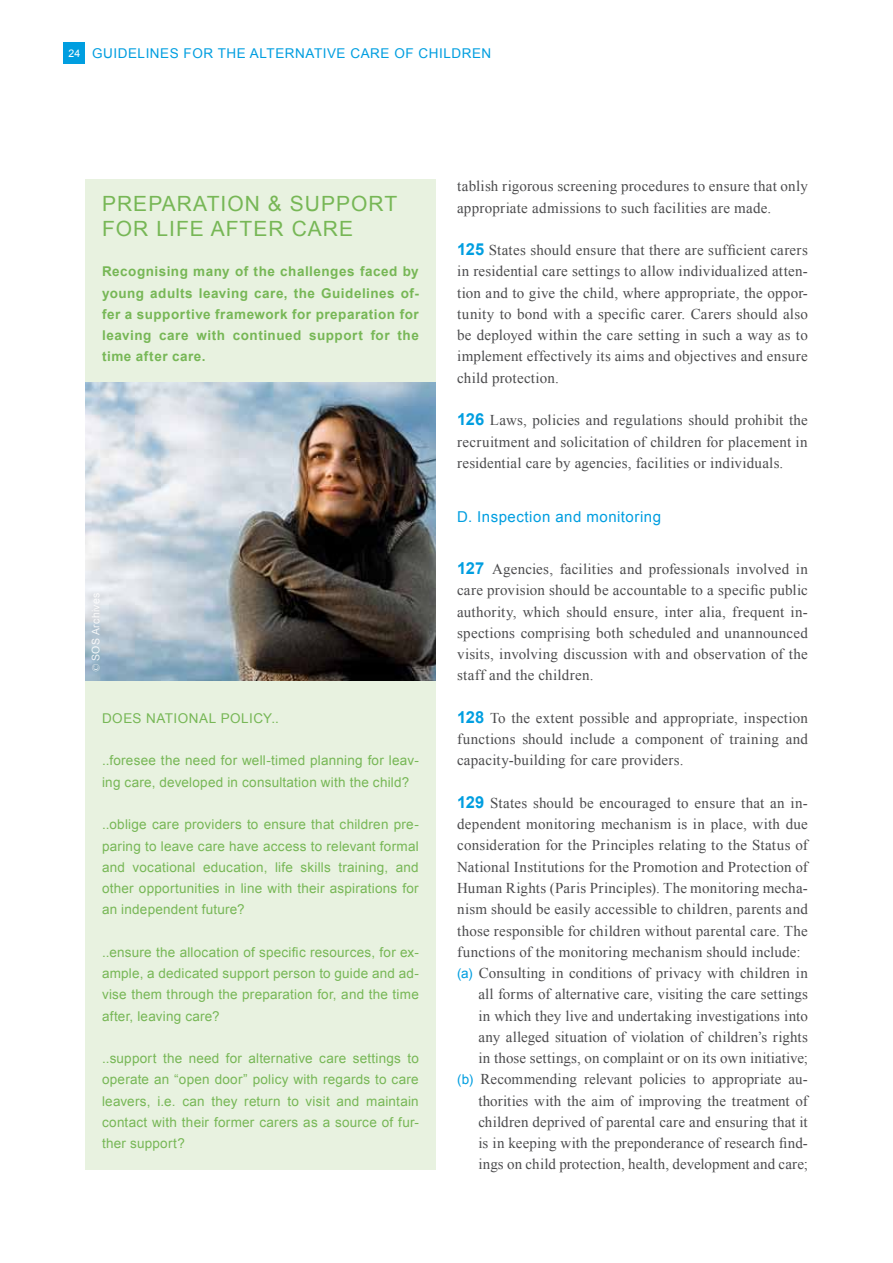
<style>
.page{position:relative;width:893px;height:1263px;background:#fff}
.page>*{position:absolute;margin:0;border:0;box-sizing:border-box;transform-origin:0 0}
.t1{font:21px/25.2px "Arial";letter-spacing:.05em;color:#77b756}
.t2{font:15px/21.3px "Times New Roman";letter-spacing:.01em;color:#4b4b4d;text-align:justify}
.t3{font:15px "Arial";letter-spacing:.035em;color:#009ee0}
.t4{font:13.5px/21.3px "Arial";letter-spacing:.015em;color:#77b756;text-align:justify}
.t5{font:700 13.5px/21.3px "Arial";letter-spacing:.04em;color:#77b756;text-align:justify}
.t6{font:13.5px "Arial";letter-spacing:.04em;color:#009ee0}
.t7{font:13.5px "Arial";letter-spacing:.035em;color:#77b756}
.t8{font:10.5px "Arial";letter-spacing:.03em;color:#fff}
.s1{font-size:10.5px;color:#fff}
.s2{font-family:"Times New Roman";font-style:italic}
.s3{font-family:"Arial";font-weight:700;font-size:16.5px;color:#009ee0}
.s4{font-family:"Arial";font-size:13.5px;color:#009ee0}
</style>
<div class="page">
<div style="left:85px;top:179px;width:351px;height:990px;background:#e8f2e0"></div>
<img style="left:85px;top:383px;width:351px;height:297px">
<div style="left:64px;top:43px;width:21px;height:21px;background:#009ee0"></div>
<p class="t6" style="left:69px;top:44px;width:422px"><span class="s1">24</span> Gu idelin es for the alternative care of children</p>
<h1 class="t1" style="left:102px;top:191px;width:266px">PREPARATION &amp; SUPPORT<br>FOR</h1>
<h1 class="t1" style="left:156px;top:216px;width:13px">LIFE</h1>
<h1 class="t1" style="left:211px;top:216px;width:31px">AFTER</h1>
<h1 class="t1" style="left:292px;top:216px;width:46px">CARE</h1>
<p class="t5" style="left:102px;top:261px;width:318px">Recognising many of the challenges faced by young adults leaving care, the Guidelines of&shy;fer a supportive framework for preparation for leaving care with continued support for the time after care.</p>
<p class="t8" style="left:89px;top:672px;width:81px;rotate:-90deg"><span class="s2">©</span> SOS Archives</p>
<p class="t7" style="left:102px;top:709px;width:178px">Does national policy..</p>
<p class="t4" style="left:102px;top:750px;width:318px">..foresee the need for well-timed planning for leav&shy;ing care, developed in consultation with the child?</p>
<p class="t4" style="left:102px;top:814px;width:318px">..oblige care providers to ensure that children pre&shy;paring to leave care have access to relevant formal and vocational education, life skills training, and other opportunities in line with their aspirations for an independent future?</p>
<p class="t4" style="left:102px;top:941px;width:318px">..ensure the allocation of specific resources, for ex&shy;ample, a dedicated support person to guide and ad&shy;vise them through the preparation for, and the time after, leaving care?</p>
<p class="t4" style="left:102px;top:1048px;width:318px">..support the need for alternative care settings to operate an “open door” policy with regards to care leavers, i.e. can they return to visit and maintain contact with their former carers as a source of fur&shy;ther support?</p>
<p class="t2" style="left:457px;top:175px;width:352px">tablish rigorous screening procedures to ensure that only appropriate admissions to such facilities are made.</p>
<p class="t2" style="left:457px;top:239px;width:352px"><span class="s3">125</span> States should ensure that there are sufficient carers in residential care settings to allow individualized atten&shy;tion and to give the child, where appropriate, the oppor&shy;tunity to bond with a specific carer. Carers should also be deployed within the care setting in such a way as to implement effectively its aims and objectives and ensure child protection.</p>
<p class="t2" style="left:457px;top:409px;width:352px"><span class="s3">126</span> Laws, policies and regulations should prohibit the recruitment and solicitation of children for placement in residential care by agencies, facilities or individuals.</p>
<p class="t3" style="left:457px;top:507px;width:205px">D. I nspection and monitoring</p>
<p class="t2" style="left:457px;top:558px;width:352px"><span class="s3">127</span> Agencies, facilities and professionals involved in care provision should be accountable to a specific public authority, which should ensure, inter alia, frequent in&shy;spections comprising both scheduled and unannounced visits, involving discussion with and observation of the staff and the children.</p>
<p class="t2" style="left:457px;top:707px;width:352px"><span class="s3">128</span> To the extent possible and appropriate, inspection functions should include a component of training and capacity-building for care providers.</p>
<p class="t2" style="left:457px;top:792px;width:352px"><span class="s3">129</span> States should be encouraged to ensure that an in-</p>
<p class="t2" style="left:457px;top:813px;width:352px">dependent monitoring mechanism is in place, with due</p>
<p class="t2" style="left:457px;top:834px;width:352px">consideration for the Principles relating to the Status of</p>
<p class="t2" style="left:457px;top:856px;width:352px">National Institutions for the Promotion and Protection of</p>
<p class="t2" style="left:457px;top:877px;width:352px">Human Rights (Paris Principles). The monitoring mecha-</p>
<p class="t2" style="left:457px;top:898px;width:352px">nism should be easily accessible to children, parents and</p>
<p class="t2" style="left:457px;top:920px;width:352px">those responsible for children without parental care. The</p>
<p class="t2" style="left:457px;top:941px;width:345px">functions of the monitoring mechanism should include:</p>
<p class="t2" style="left:457px;top:962px;width:352px"><span class="s4">(a)</span> Consulting in conditions of privacy with children in</p>
<p class="t2" style="left:478px;top:983px;width:331px">all forms of alternative care, visiting the care settings</p>
<p class="t2" style="left:478px;top:1005px;width:331px">in which they live and undertaking investigations into</p>
<p class="t2" style="left:478px;top:1026px;width:331px">any alleged situation of violation of children’s rights</p>
<p class="t2" style="left:478px;top:1047px;width:331px">in those settings, on complaint or on its own initiative;</p>
<p class="t2" style="left:457px;top:1068px;width:352px"><span class="s4">(b)</span> Recommending relevant policies to appropriate au-</p>
<p class="t2" style="left:478px;top:1090px;width:331px">thorities with the aim of improving the treatment of</p>
<p class="t2" style="left:478px;top:1111px;width:331px">children deprived of parental care and ensuring that it</p>
<p class="t2" style="left:478px;top:1132px;width:331px">is in keeping with the preponderance of research find-</p>
<p class="t2" style="left:478px;top:1153px;width:331px">ings on child protection, health, development and care;</p>
</div>
